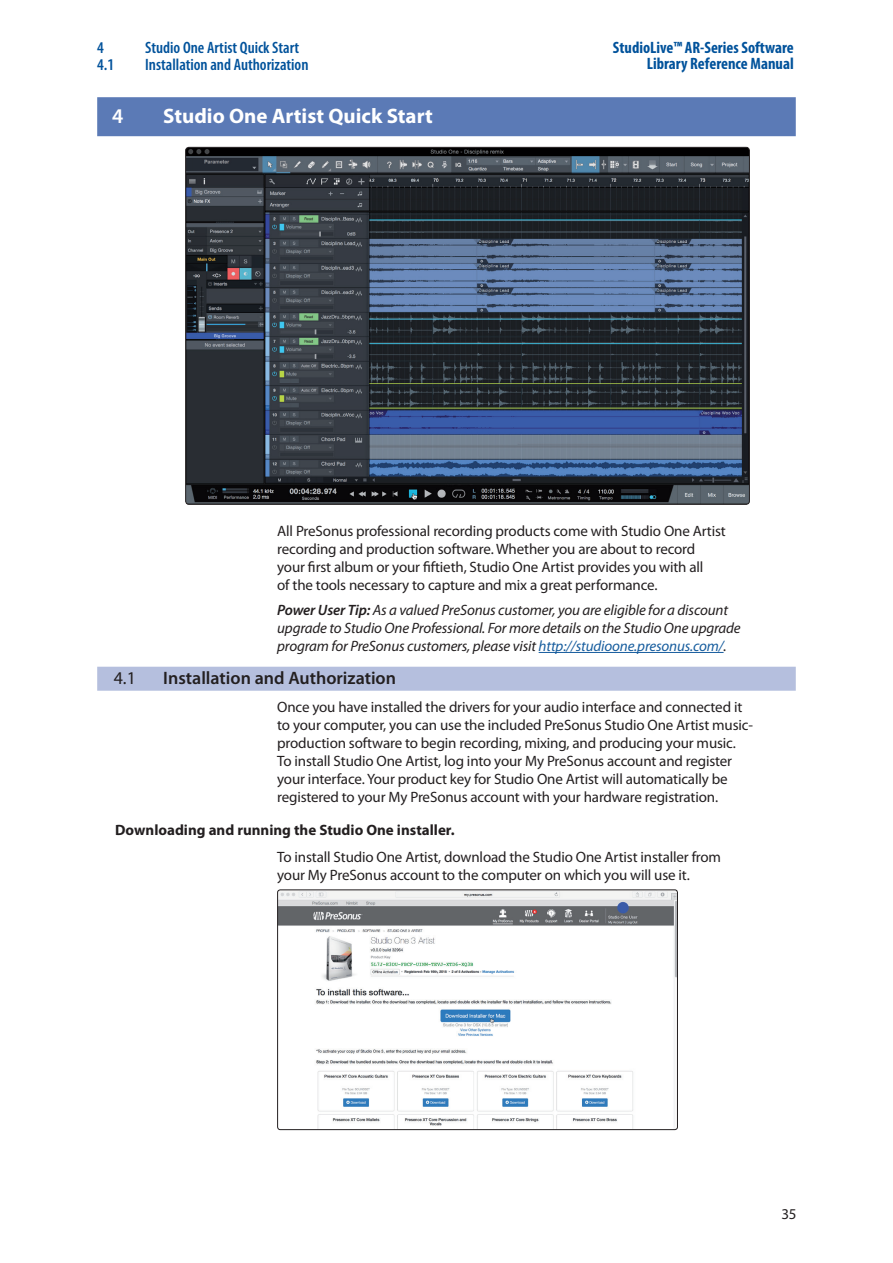
<style>
.page{position:relative;width:893px;height:1263px;background:#fff}
.page>*{position:absolute;margin:0;border:0;box-sizing:border-box;transform-origin:0 0}
.N_0_Chapter_Head{font:700 21px "Myriad Pro";color:#fff}
.N_0_Chapter_Head-2{font:600 21px "Myriad Pro";color:#fff}
._0_N_Section_Head{font:600 18px "Myriad Pro";color:#231f20}
._0_N_Section_Head-2{font:18px "Myriad Pro";color:#231f20}
.t1{font:600 condensed 16.5px "Myriad Pro";color:#01529b}
.t2{font:700 condensed 16.5px/16.5px "Myriad Pro";color:#01529b;text-align:right}
.Body{font:15px/18px "Myriad Pro";letter-spacing:-.01em;color:#231f20}
.PowerTip_Note_Italic{font:italic 15px/18px "Myriad Pro";letter-spacing:-.01em;color:#231f20}
.Paragraph_Head{font:700 15px "Myriad Pro";color:#231f20}
.s1{font-weight:600}
.s2{color:#175d9e}
</style>
<div class="page">
<div style="left:97px;top:97px;width:699px;height:39px;background:#5b7ab6"></div>
<hr style="left:539px;top:652px;width:185px;height:1px;background:#175d9e">
<div style="left:97px;top:667px;width:699px;height:24px;background:#b5bfde"></div>
<img style="left:279px;top:891px;width:397px;height:237px">
<div style="left:277px;top:889px;width:401px;height:241px;border:1px solid #231f20;border-radius:3px"></div>
<img style="left:186px;top:147px;width:563px;height:356px">
<p class="t1" style="left:97px;top:39px;width:8px">4</p>
<p class="t1" style="left:145px;top:39px;width:156px">Studio One Artist Quick Start</p>
<p class="t1" style="left:97px;top:56px;width:19px">4.1</p>
<p class="t1" style="left:145px;top:56px;width:165px">Installation and Authorization</p>
<p class="N_0_Chapter_Head-2" style="left:112px;top:104px;width:13px">4</p>
<p class="N_0_Chapter_Head" style="left:163px;top:104px;width:271px">Studio One Artist Quick Start</p>
<p class="t2" style="left:613px;top:39px;width:182px">StudioLive™ AR-Series Software<br>Library Reference Manual</p>
<p class="Body" style="left:277px;top:522px;width:450px">All PreSonus professional recording products come with Studio One Artist recording and production software. Whether you are about to record your first album or your fiftieth, Studio One Artist provides you with all<br>of the tools necessary to capture and mix a great performance.</p>
<p class="PowerTip_Note_Italic" style="left:277px;top:601px;width:465px"><span class="s1">Power User Tip:</span> As a valued PreSonus customer, you are eligible for a discount upgrade to Studio One Professional. For more details on the Studio One upgrade program for PreSonus customers, please visit <span class="s2">http://studioone.presonus.com/</span>.</p>
<p class="_0_N_Section_Head-2" style="left:114px;top:668px;width:24px">4.1</p>
<p class="_0_N_Section_Head" style="left:163px;top:668px;width:234px">Installation and Authorization</p>
<p class="Body" style="left:277px;top:698px;width:477px">Once you have installed the drivers for your audio interface and connected it to your computer, you can use the included PreSonus Studio One Artist music&shy;production software to begin recording, mixing, and producing your music.<br>To install Studio One Artist, log into your My PreSonus account and register your interface. Your product key for Studio One Artist will automatically be registered to your My PreSonus account with your hardware registration.</p>
<p class="Paragraph_Head" style="left:115px;top:821px;width:341px">Downloading and running the Studio One installer.</p>
<p class="Body" style="left:277px;top:848px;width:445px">To install Studio One Artist, download the Studio One Artist installer from your My PreSonus account to the computer on which you will use it.</p>
<p class="Body" style="left:781px;top:1205px;width:17px">35</p>
</div>
